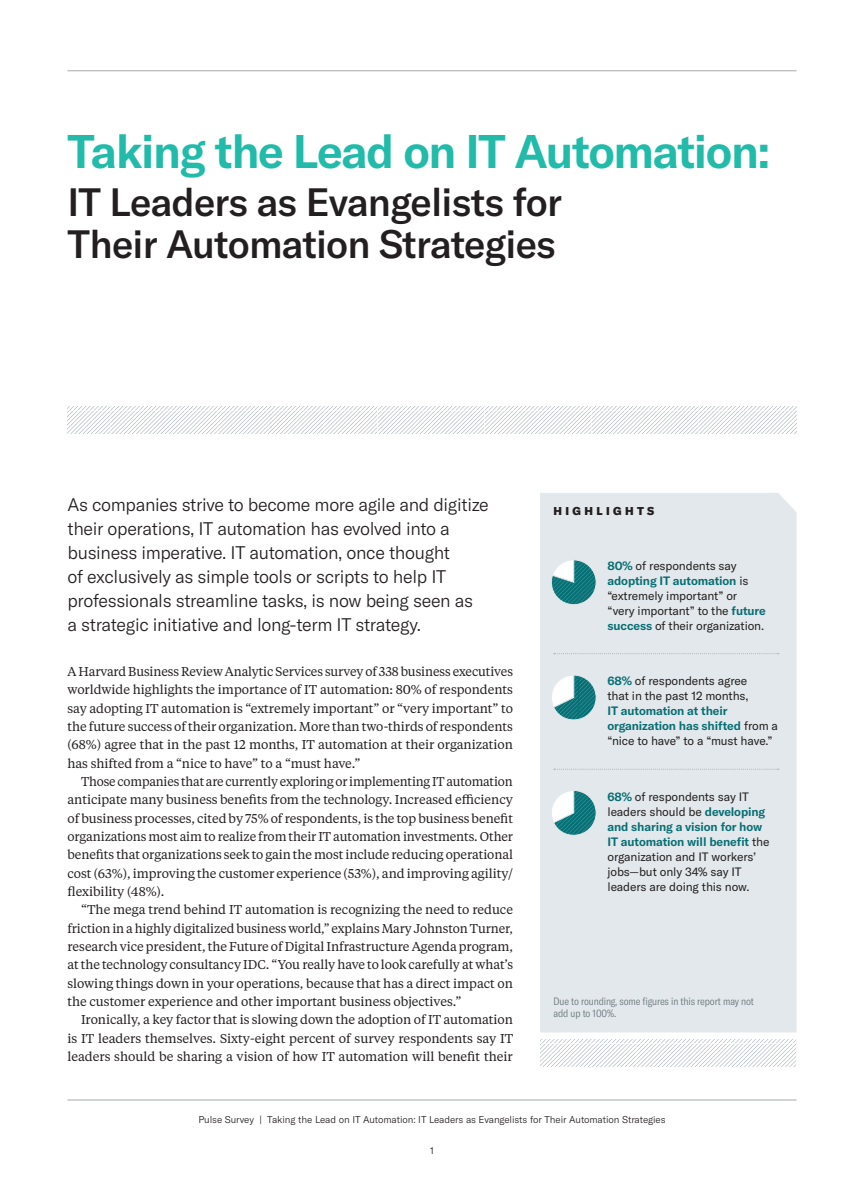
<style>
.page{position:relative;width:864px;height:1188px;background:#fff}
.page>*{position:absolute;margin:0;border:0;box-sizing:border-box;transform-origin:0 0}
.INT_TITLE{font:600 46.5px "GT America";letter-spacing:-.03em;color:#22bba9}
.INT_SUBTITLE{font:500 39px/42px "GT America";letter-spacing:-.02em;color:#231f20}
.INT_INTRO{font:300 18px/24px "GT America";letter-spacing:-.02em;color:#231f20}
.INT_BODY{font:12.75px/18.3px "Tiempos Text";letter-spacing:-.005em;color:#231f20;text-align:justify}
.INT_BODY_FIRST{font:12.75px/18.3px "Tiempos Text";letter-spacing:-.005em;color:#231f20;text-align:justify}
.HIGHLIGHTS_TEXT{font:12px/15px "GT America";letter-spacing:-.01em;color:#231f20}
.HIGHLIGHTS_TEXT_LAST{font:12px/15px "GT America";letter-spacing:-.01em;color:#231f20}
.t1{font:900 11.25px "GT America";letter-spacing:.3em;color:#231f20}
.t2{font:300 condensed 10.5px/12px "GT America";letter-spacing:-.01em;color:#6a767c}
.t3{font:300 9.75px "GT America";letter-spacing:-.01em;color:#231f20}
.s1{font-weight:600;color:#076e73}
</style>
<div class="page">
<hr style="left:0;top:0;width:1px;height:1188px;background:#e2e8eb">
<div style="left:540px;top:493px;width:256px;height:539px;background:#e2e8eb"></div>
<svg style="left:68px;top:407px;width:728px;height:27px"></svg>
<svg style="left:540px;top:1040px;width:256px;height:26px"></svg>
<hr style="left:68px;top:1100px;width:728px;height:1px;background:#a8a9ad">
<hr style="left:68px;top:70px;width:728px;height:1px;background:#a8a9ad">
<svg style="left:550px;top:790px;width:47px;height:46px"></svg>
<svg style="left:550px;top:674px;width:47px;height:47px"></svg>
<svg style="left:550px;top:559px;width:47px;height:47px;background:#76aeb1"></svg>
<svg style="left:554px;top:653px;width:225px;height:1px"></svg>
<svg style="left:554px;top:769px;width:225px;height:1px"></svg>
<p class="INT_TITLE" style="left:68px;top:122px;width:704px">Taking the Lead on IT Automation:</p>
<p class="INT_SUBTITLE" style="left:68px;top:181px;width:496px">IT Leaders as Evangelists for<br>Their Automation Strategies</p>
<p class="INT_INTRO" style="left:68px;top:493px;width:423px">As companies strive to become more agile and digitize their operations, IT automation has evolved into a business imperative. IT automation, once thought<br>of exclusively as simple tools or scripts to help IT professionals streamline tasks, is now being seen as<br>a strategic initiative and long-term IT strategy.</p>
<p class="INT_BODY_FIRST" style="left:68px;top:662px;width:447px">A Harvard Business Review Analytic Services survey of 338 business executives worldwide highlights the importance of IT automation: 80% of respondents say adopting IT automation is “extremely important” or “very important” to the future success of their organization. More than two-thirds of respondents (68%) agree that in the past 12 months, IT automation at their organization has shifted from a “nice to have” to a “must have.”</p>
<p class="INT_BODY" style="left:68px;top:772px;width:447px;text-indent:14px">Those companies that are currently exploring or implementing IT automation anticipate many business benefits from the technology. Increased efficiency of business processes, cited by 75% of respondents, is the top business benefit organizations most aim to realize from their IT automation investments. Other benefits that organizations seek to gain the most include reducing operational cost (63%), improving the customer experience (53%), and improving agility/ flexibility (48%).</p>
<p class="INT_BODY" style="left:68px;top:900px;width:447px;text-indent:14px">“The mega trend behind IT automation is recognizing the need to reduce friction in a highly digitalized business world,” explains Mary Johnston Turner, research vice president, the Future of Digital Infrastructure Agenda program, at the technology consultancy IDC. “You really have to look carefully at what’s slowing things down in your operations, because that has a direct impact on the customer experience and other important business objectives.”</p>
<p class="INT_BODY" style="left:68px;top:1010px;width:447px;text-indent:14px">Ironically, a key factor that is slowing down the adoption of IT automation is IT leaders themselves. Sixty-eight percent of survey respondents say IT leaders should be sharing a vision of how IT automation will benefit their</p>
<p class="t1" style="left:554px;top:504px;width:102px">HIGHLIGHTS</p>
<p class="HIGHLIGHTS_TEXT" style="left:608px;top:558px;width:160px"><span class="s1">80%</span> of respondents say <span class="s1">adopting IT automation</span> is “extremely important” or “very important” to the <span class="s1">future success</span> of their organization.</p>
<p class="HIGHLIGHTS_TEXT" style="left:608px;top:673px;width:172px"><span class="s1">68%</span> of respondents agree<br>that in the past 12 months,<br><span class="s1">IT automation at their organization has shifted</span> from a “nice to have” to a “must have.”</p>
<p class="HIGHLIGHTS_TEXT_LAST" style="left:608px;top:789px;width:164px"><span class="s1">68%</span> of respondents say IT leaders should be <span class="s1">developing and sharing a vision for how<br>IT automation will benefit</span> the organization and IT workers’ jobs—but only 34% say IT leaders are doing this now.</p>
<p class="t2" style="left:554px;top:995px;width:202px">Due to rounding, some figures in this report may not add up to 100%.</p>
<p class="t3" style="left:198px;top:1114px;width:469px">Pulse Survey | Taking the Lead on IT Automation: IT Leaders as Evangelists for Their Automation Strategies</p>
<p class="t3" style="left:430px;top:1145px;width:5px">1</p>
</div>
